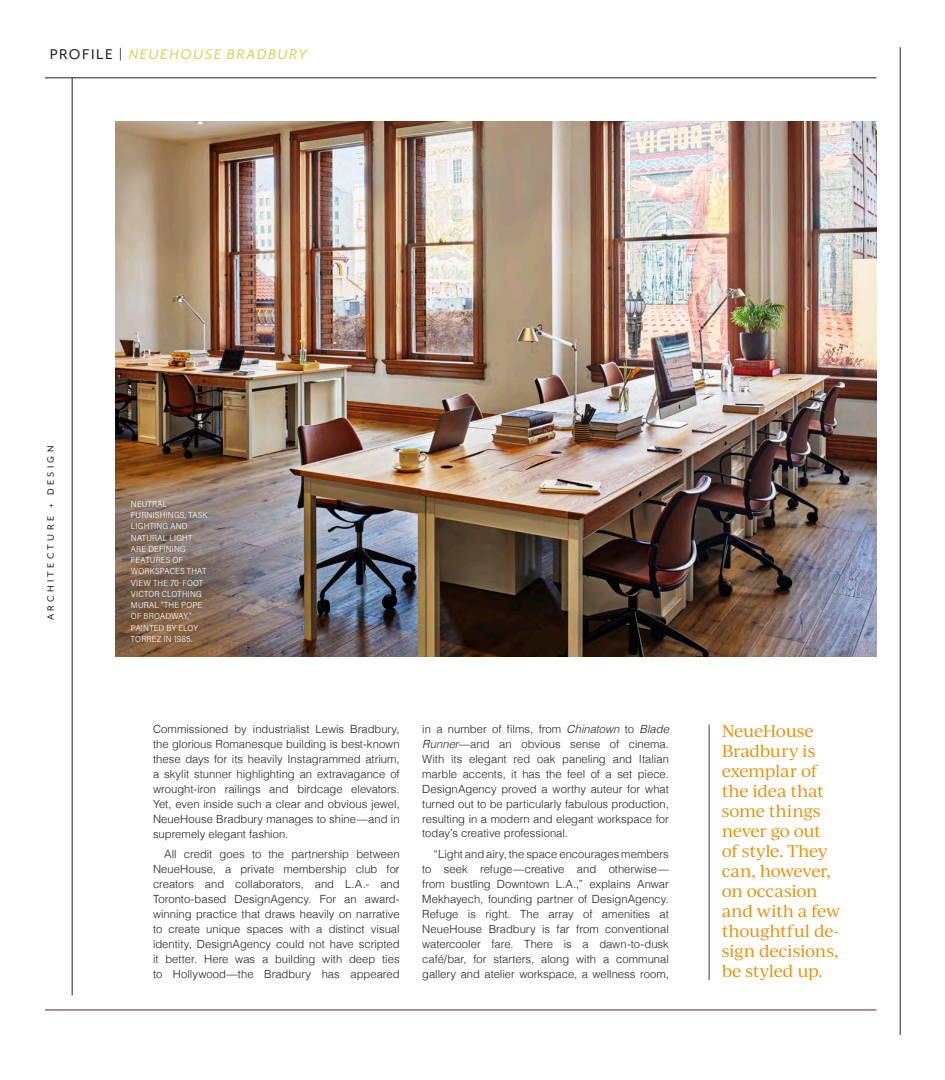
<style>
.page{position:relative;width:945px;height:1080px;background:#fff}
.page>*{position:absolute;margin:0;border:0;box-sizing:border-box;transform-origin:0 0}
.t1{font:16.25px/20px "Ivy Journal";letter-spacing:-.02em;color:#e99006}
.t2{font:italic 16.25px "Mr Eaves Mod OT";letter-spacing:.105em;color:#d1d54f}
.t3{font:300 11.25px/15px "Helvetica";color:#231f20;text-align:justify}
.t4{font:10.62px "Mr Eaves Mod OT";letter-spacing:.315em;color:#231f20}
.t5{font:300 8.75px/11.2px "Acumin Pro Semi Cond";letter-spacing:.02em;color:#fff}
.s1{font-style:normal;color:#231f20}
.s2{font-style:italic}
</style>
<div class="page">
<hr style="left:72px;top:78px;width:1px;height:917px;background:#231f20">
<hr style="left:45px;top:1010px;width:831px;height:1px;background:#542348">
<img style="left:115px;top:122px;width:761px;height:534px">
<hr style="left:709px;top:725px;width:1px;height:255px;background:#3e3078">
<hr style="left:45px;top:78px;width:831px;height:1px;background:#231f20">
<hr style="left:900px;top:47px;width:1px;height:988px;background:#231f20">
<p class="t2" style="left:50px;top:45px;width:259px"><span class="s1">PROFILE |</span> NEUEHOUSE BRADBURY</p>
<p class="t4" style="left:45px;top:620px;width:176px;rotate:-90deg">ARCHITECTURE + DESIGN</p>
<p class="t5" style="left:131px;top:498px;width:78px">NEUTRAL<br>FURNISHINGS, TASK<br>LIGHTING AND<br>NATURAL LIGHT<br>ARE DEFINING<br>FEATURES OF<br>WORKSPACES THAT<br>VIEW THE 70-FOOT<br>VICTOR CLOTHING<br>MURAL “THE POPE<br>OF BROADWAY,”<br>PAINTED BY ELOY<br>TORREZ IN 1985.</p>
<p class="t3" style="left:153px;top:720px;width:248px">Commissioned by industrialist Lewis Bradbury, the glorious Romanesque building is best-known these days for its heavily Instagrammed atrium, a skylit stunner highlighting an extravagance of wrought-iron railings and birdcage elevators.<br>Yet, even inside such a clear and obvious jewel, NeueHouse Bradbury manages to shine—and in supremely elegant fashion.</p>
<p class="t3" style="left:153px;top:846px;width:248px;text-indent:11px">All credit goes to the partnership between NeueHouse, a private membership club for creators and collaborators, and L.A.- and Toronto-based DesignAgency. For an award&shy;winning practice that draws heavily on narrative to create unique spaces with a distinct visual identity, DesignAgency could not have scripted it better. Here was a building with deep ties to Hollywood—the Bradbury has appeared</p>
<p class="t3" style="left:422px;top:720px;width:248px">in a number of films, from <span class="s2">Chinatown</span> to <span class="s2">Blade Runner</span>—and an obvious sense of cinema.<br>With its elegant red oak paneling and Italian marble accents, it has the feel of a set piece.<br>DesignAgency proved a worthy auteur for what turned out to be particularly fabulous production, resulting in a modern and elegant workspace for today’s creative professional.</p>
<p class="t3" style="left:422px;top:846px;width:248px;text-indent:11px">“Light and airy, the space encourages members to seek refuge—creative and otherwise— from bustling Downtown L.A.,” explains Anwar Mekhayech, founding partner of DesignAgency.<br>Refuge is right. The array of amenities at NeueHouse Bradbury is far from conventional watercooler fare. There is a dawn-to-dusk café/bar, for starters, along with a communal gallery and atelier workspace, a wellness room,</p>
<p class="t1" style="left:722px;top:720px;width:120px">NeueHouse<br>Bradbury is exemplar of the idea that some things never go out of style. They can, however, on occasion and with a few thoughtful de&shy;sign decisions, be styled up.</p>
</div>
